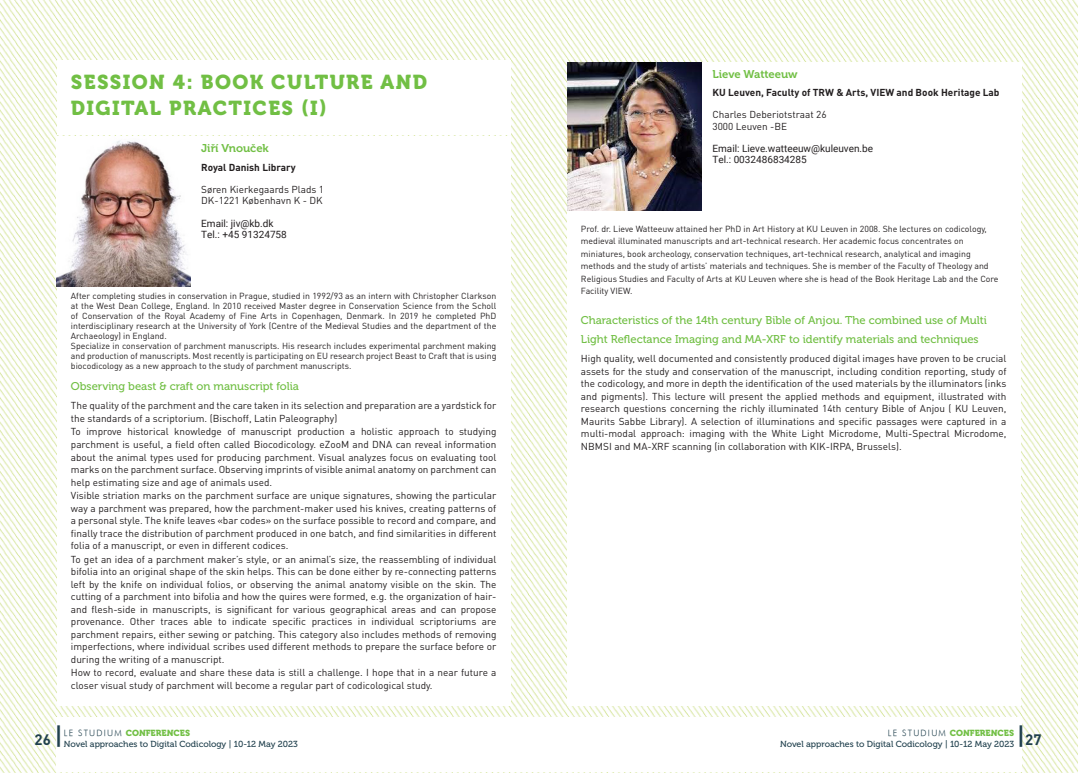
<style>
.page{position:relative;width:1078px;height:773px;background:#fff}
.page>*{position:absolute;margin:0;border:0;box-sizing:border-box;transform-origin:0 0}
.t1{font:20px "Museo 900";letter-spacing:.07em;color:#71bf44}
.t2{font:700 15px "DIN Pro";color:#20404d}
.Titre{font:11.25px/18.8px "Museo 500";color:#71bf44}
.Nom_def{font:11.25px "Museo 700";color:#71bf44}
.Texte{font:10px/12.5px "DIN Pro";color:#231f20;text-align:justify}
.Coordonnées{font:10px/11.2px "Roboto";color:#231f20}
.Coordonnées-2{font:10px "DIN Pro";color:#231f20}
.Coordonnées-3{font:700 10px "DIN Pro";color:#231f20}
.CV{font:8.75px/10px "DIN Pro";color:#231f20;text-align:justify}
.Titre-2{font:8.75px/12.5px "DIN Pro";color:#231f20}
.t3{font:8.75px "Museo 500";color:#20404d}
.t4{font:8.75px "Museo 900";color:#71bf44}
.s1{font-weight:500;font-size:25px}
.s2{font-family:"Futura";font-style:italic;color:#20404d}
</style>
<div class="page">
<img style="left:0;top:0;width:1077px;height:772px">
<div style="left:57px;top:137px;width:453px;height:149px;background:#fff"></div>
<div style="left:57px;top:278px;width:453px;height:427px;background:#fff"></div>
<div style="left:57px;top:60px;width:453px;height:75px;background:#fff"></div>
<img style="left:57px;top:140px;width:133px;height:146px">
<div style="left:568px;top:62px;width:453px;height:149px;background:#fff"></div>
<div style="left:566px;top:211px;width:454px;height:494px;background:#fff"></div>
<img style="left:568px;top:62px;width:133px;height:149px">
<div style="left:57px;top:717px;width:482px;height:55px;background:#fff"></div>
<div style="left:539px;top:717px;width:481px;height:55px;background:#fff"></div>
<p class="t1" style="left:71px;top:71px;width:357px">SESSION 4: BOOK CULTURE AND</p>
<p class="t1" style="left:71px;top:97px;width:257px">DIGITAL PRACTICES (I)</p>
<p class="Nom_def" style="left:201px;top:142px;width:69px">Jiří Vnouček</p>
<p class="Coordonnées-3" style="left:201px;top:160px;width:96px">Royal Danish Library</p>
<p class="Coordonnées-2" style="left:201px;top:183px;width:124px">Søren Kierkegaards Plads 1</p>
<p class="Coordonnées-2" style="left:201px;top:194px;width:123px">DK-1221 København K - DK</p>
<p class="Coordonnées" style="left:201px;top:217px;width:74px">Email: jiv@kb.dk</p>
<p class="Coordonnées" style="left:201px;top:228px;width:87px">Tel.: +45 91324758</p>
<p class="CV" style="left:71px;top:290px;width:427px">After completing studies in conservation in Prague, studied in 1992/93 as an intern with Christopher Clarkson at the West Dean College, England. In 2010 received Master degree in Conservation Science from the Scholl of Conservation of the Royal Academy of Fine Arts in Copenhagen, Denmark. In 2019 he completed PhD interdisciplinary research at the University of York (Centre of the Medieval Studies and the department of the Archaeology) in England.</p>
<p class="CV" style="left:71px;top:340px;width:427px">Specialize in conservation of parchment manuscripts. His research includes experimental parchment making and production of manuscripts. Most recently is participating on EU research project Beast to Craft that is using biocodicology as a new approach to the study of parchment manuscripts.</p>
<p class="Titre" style="left:71px;top:376px;width:229px">Observing beast &amp; craft on manuscript folia</p>
<p class="Texte" style="left:71px;top:399px;width:427px">The quality of the parchment and the care taken in its selection and preparation are a yardstick for the standards of a scriptorium. (Bischoff, Latin Paleography)</p>
<p class="Texte" style="left:71px;top:425px;width:427px">To improve historical knowledge of manuscript production a holistic approach to studying parchment is useful, a field often called Biocodicology. eZooM and DNA can reveal information about the animal types used for producing parchment. Visual analyzes focus on evaluating tool marks on the parchment surface. Observing imprints of visible animal anatomy on parchment can help estimating size and age of animals used.</p>
<p class="Texte" style="left:71px;top:488px;width:427px">Visible striation marks on the parchment surface are unique signatures, showing the particular way a parchment was prepared, how the parchment-maker used his knives, creating patterns of a personal style. The knife leaves «bar codes» on the surface possible to record and compare, and finally trace the distribution of parchment produced in one batch, and find similarities in different folia of a manuscript, or even in different codices.</p>
<p class="Texte" style="left:71px;top:552px;width:427px">To get an idea of a parchment maker’s style, or an animal’s size, the reassembling of individual bifolia into an original shape of the skin helps. This can be done either by re-connecting patterns left by the knife on individual folios, or observing the animal anatomy visible on the skin. The cutting of a parchment into bifolia and how the quires were formed, e.g. the organization of hair&shy;and flesh-side in manuscripts, is significant for various geographical areas and can propose provenance. Other traces able to indicate specific practices in individual scriptoriums are parchment repairs, either sewing or patching. This category also includes methods of removing imperfections, where individual scribes used different methods to prepare the surface before or during the writing of a manuscript.</p>
<p class="Texte" style="left:71px;top:666px;width:427px">How to record, evaluate and share these data is still a challenge. I hope that in a near future a closer visual study of parchment will become a regular part of codicological study.</p>
<h2 class="t2" style="left:35px;top:729px;width:30px">26 <span class="s1">|</span></h2>
<p class="t4" style="left:64px;top:728px;width:128px"><span class="s2">LE STUDIUM</span> CONFERENCES</p>
<p class="t3" style="left:64px;top:738px;width:235px">Novel approaches to Digital Codicology | 10-12 May 2023</p>
<p class="Nom_def" style="left:712px;top:67px;width:87px">Lieve Watteeuw</p>
<p class="Coordonnées-3" style="left:712px;top:85px;width:288px">KU Leuven, Faculty of TRW &amp; Arts, VIEW and Book Heritage Lab</p>
<p class="Coordonnées-2" style="left:712px;top:108px;width:116px">Charles Deberiotstraat 26</p>
<p class="Coordonnées-2" style="left:712px;top:119px;width:76px">3000 Leuven -BE</p>
<p class="Coordonnées" style="left:712px;top:143px;width:162px">Email: Lieve.watteeuw@kuleuven.be<br>Tel.: 0032486834285</p>
<p class="Titre-2" style="left:581px;top:222px;width:419px">Prof. dr. Lieve Watteeuw attained her PhD in Art History at KU Leuven in 2008. She lectures on codicology, medieval illuminated manuscripts and art-technical research. Her academic focus concentrates on miniatures, book archeology, conservation techniques, art-technical research, analytical and imaging methods and the study of artists’ materials and techniques. She is member of the Faculty of Theology and Religious Studies and Faculty of Arts at KU Leuven where she is head of the Book Heritage Lab and the Core Facility VIEW.</p>
<p class="Titre" style="left:581px;top:311px;width:407px">Characteristics of the 14th century Bible of Anjou. The combined use of Multi<br>Light Reflectance Imaging and MA-XRF to identify materials and techniques</p>
<p class="Texte" style="left:581px;top:352px;width:427px">High quality, well documented and consistently produced digital images have proven to be crucial assets for the study and conservation of the manuscript, including condition reporting, study of the codicology, and more in depth the identification of the used materials by the illuminators (inks and pigments). This lecture will present the applied methods and equipment, illustrated with research questions concerning the richly illuminated 14th century Bible of Anjou ( KU Leuven, Maurits Sabbe Library). A selection of illuminations and specific passages were captured in a multi-modal approach: imaging with the White Light Microdome, Multi-Spectral Microdome, NBMSI and MA-XRF scanning (in collaboration with KIK-IRPA, Brussels).</p>
<h2 class="t2" style="left:1016px;top:729px;width:26px"><span class="s1">|</span>27</h2>
<p class="t4" style="left:887px;top:728px;width:128px"><span class="s2">LE STUDIUM</span> CONFERENCES</p>
<p class="t3" style="left:779px;top:738px;width:235px">Novel approaches to Digital Codicology | 10-12 May 2023</p>
</div>
